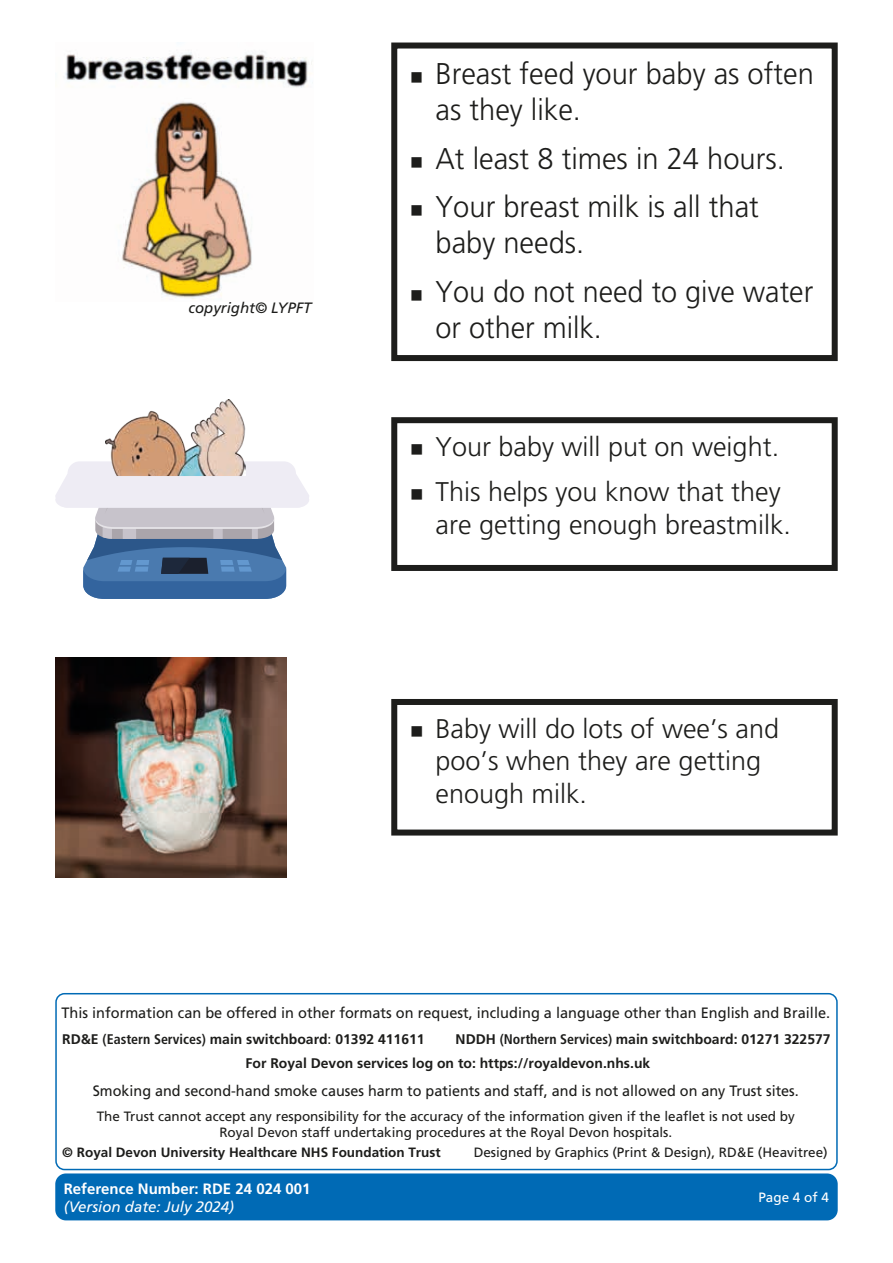
<style>
.page{position:relative;width:893px;height:1263px;background:#fff}
.page>*{position:absolute;margin:0;border:0;box-sizing:border-box;transform-origin:0 0}
.t1{font:300 30px/48.8px "Frutiger 45";color:#1d1d1b}
.t2{font:300 30px "Frutiger 45";color:#1d1d1b;scale:.96 1}
.t3{font:300 27px/32.4px "Frutiger 45";color:#1d1d1b}
.t4{font:15px "Frutiger 55 Roman";color:#1d1d1b}
.t5{font:15px "Frutiger 55 Roman";color:#1d1d1b;scale:.96 1}
.t6{font:700 15px "Frutiger 65";color:#fff}
.t7{font:italic 15px "Frutiger 56";color:#fff}
.t8{font:italic 15px "Frutiger 56";color:#1d1d1b}
.t9{font:700 13.95px/24px "Frutiger 65";color:#1d1d1b}
.t10{font:13.5px/16.2px "Frutiger 55 Roman";color:#1d1d1b;text-align:center}
.t11{font:700 13.5px "Frutiger 65";color:#1d1d1b}
.t12{font:13.5px "Frutiger 55 Roman";color:#fff}
.s1{font-family:"Frutiger 67";font-stretch:condensed}
.s2{font-family:"Frutiger 55 Roman";font-weight:400}
</style>
<div class="page">
<div style="left:55px;top:1173px;width:783px;height:47px;background:#006ab5;border-radius:11px"></div>
<div style="left:55px;top:993px;width:783px;height:177px;border:2px solid #006ab5;border-radius:9px"></div>
<div style="left:391px;top:417px;width:447px;height:154px;border:6px solid #1d1d1b"></div>
<img style="left:65px;top:51px;width:247px;height:249px">
<img style="left:105px;top:400px;width:140px;height:61px">
<svg style="left:55px;top:461px;width:254px;height:138px"></svg>
<div style="left:391px;top:43px;width:447px;height:318px;border:6px solid #1d1d1b"></div>
<div style="left:391px;top:699px;width:447px;height:136px;border:6px solid #1d1d1b"></div>
<img style="left:55px;top:657px;width:232px;height:220px">
<p class="t8" style="left:188px;top:299px;width:125px">copyright© LYPFT</p>
<h1 class="t1" style="left:436px;top:55px;width:380px;line-height:36px">Breast feed your baby as often as they like.</h1>
<h1 class="t1" style="left:436px;top:134px;width:351px">At least 8 times in 24 hours.<br>Your breast milk is all that</h1>
<h1 class="t1" style="left:436px;top:218px;width:379px">baby needs.<br>You do not need to give water</h1>
<h1 class="t2" style="left:436px;top:311px;width:175px">or other milk.</h1>
<h2 class="t3" style="left:436px;top:424px;width:347px;line-height:45.2px">Your baby will put on weight.<br>This helps you know that they</h2>
<h2 class="t3" style="left:436px;top:508px;width:357px">are getting enough breastmilk.</h2>
<h2 class="t3" style="left:436px;top:712px;width:345px">Baby will do lots of wee’s and poo’s when they are getting enough milk.</h2>
<p class="t4" style="left:61px;top:1004px;width:770px">This information can be offered in other formats on request, including a language other than English and Braille.</p>
<p class="t9" style="left:62px;top:1026px;width:364px">RD&amp;E <span class="s1">(Eastern Services)</span> main switchboard<span class="s2">:</span> 01392 411611</p>
<p class="t9" style="left:246px;top:1026px;width:586px;text-indent:210px">NDDH <span class="s1">(Northern Services)</span> main switchboard: 01271 322577<br>For Royal Devon services log on to: https://royaldevon.nhs.uk</p>
<p class="t5" style="left:93px;top:1082px;width:737px">Smoking and second-hand smoke causes harm to patients and staff, and is not allowed on any Trust sites.</p>
<p class="t10" style="left:97px;top:1108px;width:700px">The Trust cannot accept any responsibility for the accuracy of the information given if the leaflet is not used by<br>Royal Devon staff undertaking procedures at the Royal Devon hospitals.</p>
<p class="t11" style="left:62px;top:1145px;width:380px">© Royal Devon University Healthcare NHS Foundation Trust</p>
<p class="t10" style="left:474px;top:1144px;width:356px">Designed by Graphics (Print &amp; Design), RD&amp;E (Heavitree)</p>
<p class="t6" style="left:64px;top:1179px;width:248px">Reference Number: RDE 24 024 001</p>
<p class="t7" style="left:64px;top:1197px;width:172px">(Version date: July 2024)</p>
<p class="t12" style="left:758px;top:1189px;width:72px">Page 4 of 4</p>
</div>
